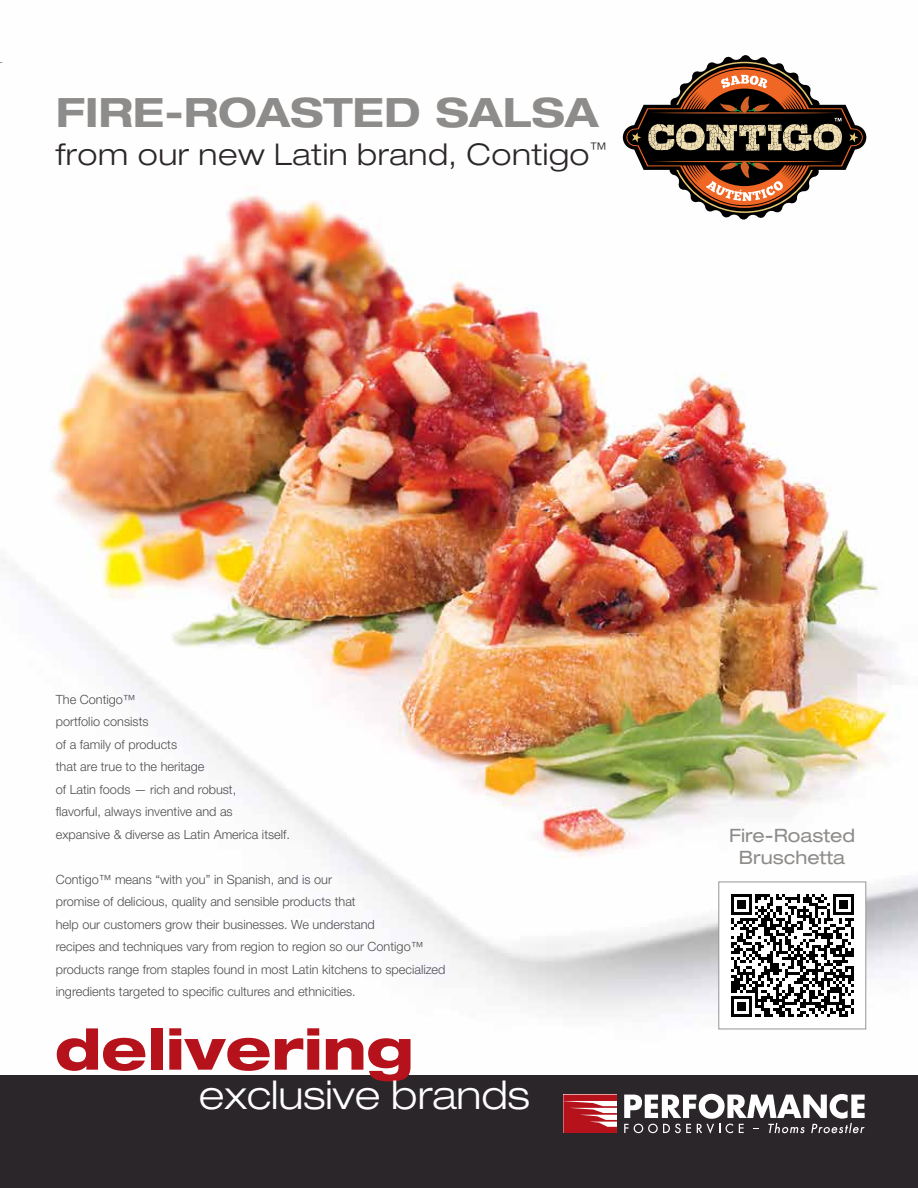
<style>
.page{position:relative;width:918px;height:1188px;background:#fff}
.page>*{position:absolute;margin:0;border:0;box-sizing:border-box;transform-origin:0 0}
.t1{font:800 expanded 56.55px "Helvetica Neue LT Std";color:#b5121b}
.t2{font:700 expanded 40.5px "Helvetica Neue LT Std";color:#8e8c8a}
.t3{font:300 expanded 39.6px "Helvetica Neue LT Std";color:#fff}
.t4{font:300 expanded 30px "Helvetica Neue LT Std";letter-spacing:.02em;color:#2b262a}
.t5{font:expanded 18.45px/22.2px "Helvetica Neue LT Std";color:#8e8c8a;text-align:center}
.t6{font:300 12.75px/22.5px "Helvetica Neue LT Std";color:#4d4d4f}
</style>
<div class="page">
<img style="left:1px;top:62px;width:917px;height:968px">
<div style="left:0;top:1075px;width:918px;height:113px;background:#2b262a"></div>
<svg style="left:624px;top:1094px;width:241px;height:40px"></svg>
<svg style="left:563px;top:1095px;width:54px;height:38px;background:#c5474e"></svg>
<div style="left:719px;top:882px;width:147px;height:147px;background:#fff"></div>
<svg style="left:731px;top:894px;width:123px;height:123px"></svg>
<div style="left:718px;top:882px;width:148px;height:147px;border:1px solid #939598"></div>
<svg style="left:623px;top:55px;width:243px;height:165px"></svg>
<h2 class="t2" style="left:56px;top:87px;width:544px">FIRE-ROASTED SALSA</h2>
<h3 class="t4" style="left:56px;top:136px;width:553px">from our new Latin brand, Contigo<sup>™</sup></h3>
<p class="t6" style="left:56px;top:688px;width:236px">The Contigo™<br>portfolio consists<br>of a family of products<br>that are true to the heritage<br>of Latin foods — rich and robust,<br>flavorful, always inventive and as expansive &amp; diverse as Latin America itself.</p>
<p class="t6" style="left:56px;top:868px;width:391px">Contigo™ means “with you” in Spanish, and is our<br>promise of delicious, quality and sensible products that<br>help our customers grow their businesses. We understand<br>recipes and techniques vary from region to region so our Contigo™ products range from staples found in most Latin kitchens to specialized ingredients targeted to specific cultures and ethnicities.</p>
<h1 class="t1" style="left:55px;top:1013px;width:360px">delivering</h1>
<h3 class="t3" style="left:199px;top:1072px;width:333px">exclusive brands</h3>
<h3 class="t5" style="left:729px;top:824px;width:128px">Fire-Roasted<br>Bruschetta</h3>
</div>
